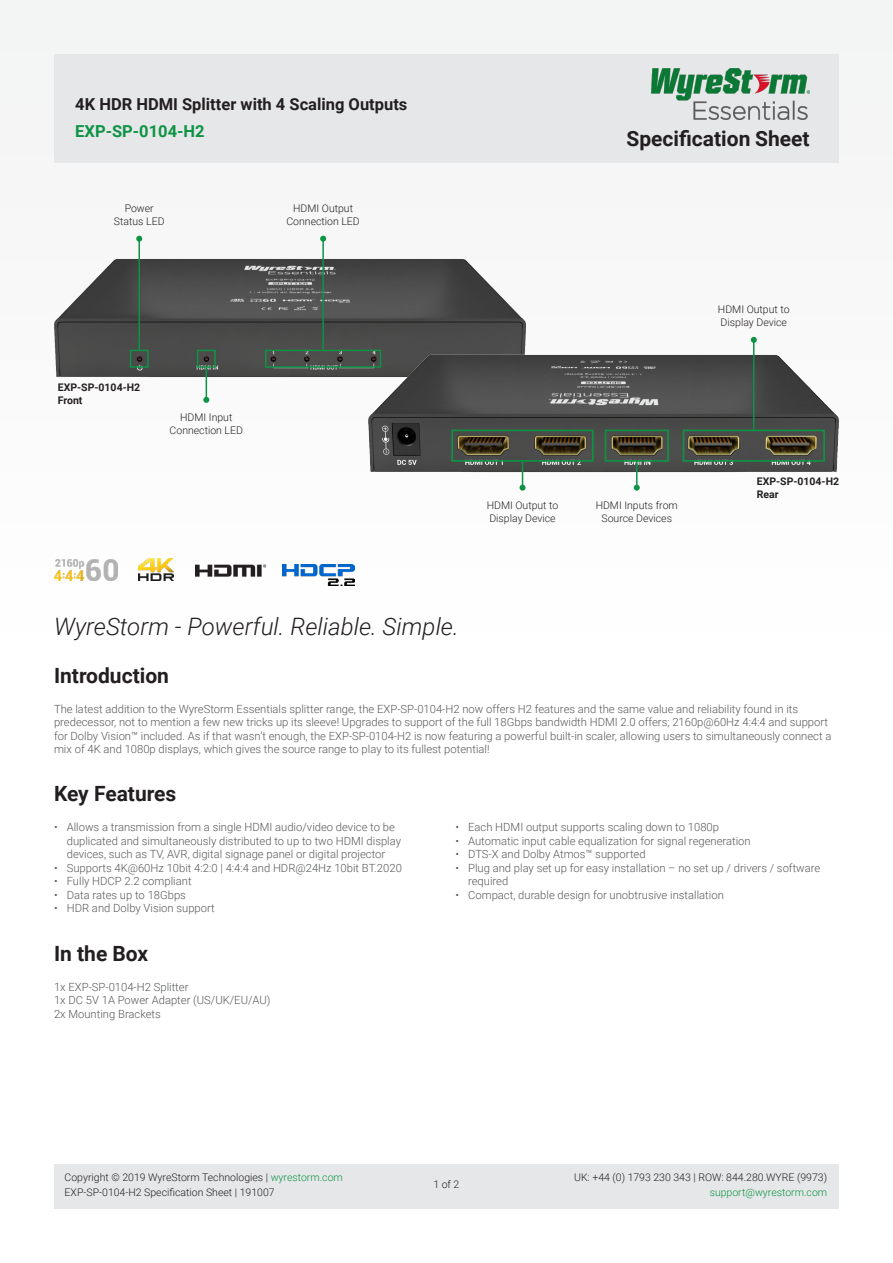
<style>
.page{position:relative;width:893px;height:1263px;background:#fff}
.page>*{position:absolute;margin:0;border:0;box-sizing:border-box;transform-origin:0 0}
.t1{font:italic 300 24px "Roboto";color:#231f20}
.t2{font:700 21px "Roboto";color:#231f20}
.t3{font:700 16.5px "Roboto";color:#231f20}
.t4{font:700 16.5px "Roboto";color:#0d9344}
.t5{font:300 11.25px/13.5px "Roboto";color:#57585a}
.t6{font:300 10.5px/12.6px "Roboto";color:#231f20;text-align:center}
.t7{font:700 10.5px "Roboto";color:#231f20}
.t8{font:300 10.5px "Roboto";color:#0d9344}
.s1{color:#0d9344}
</style>
<div class="page">
<div style="left:0;top:0;width:893px;height:659px;background:#fafafa"></div>
<div style="left:54px;top:54px;width:785px;height:108px;background:#e6e7e9"></div>
<div style="left:54px;top:1164px;width:785px;height:45px;background:#e6e7e9"></div>
<img style="left:652px;top:68px;width:158px;height:51px">
<img style="left:54px;top:259px;width:472px;height:122px">
<img style="left:362px;top:350px;width:477px;height:123px">
<img style="left:282px;top:565px;width:73px;height:20px">
<img style="left:54px;top:559px;width:63px;height:22px">
<img style="left:138px;top:558px;width:36px;height:23px">
<img style="left:195px;top:564px;width:71px;height:13px">
<hr style="left:753px;top:340px;width:1px;height:90px;background:#0d9344">
<svg style="left:751px;top:337px;width:6px;height:6px"></svg>
<svg style="left:519px;top:462px;width:6px;height:29px"></svg>
<svg style="left:634px;top:462px;width:6px;height:29px"></svg>
<div style="left:683px;top:430px;width:142px;height:32px;border:2px solid #0d9344"></div>
<div style="left:451px;top:430px;width:143px;height:32px;border:2px solid #0d9344"></div>
<div style="left:605px;top:430px;width:64px;height:32px;border:2px solid #0d9344"></div>
<div style="left:130px;top:350px;width:19px;height:18px;border:2px solid #0d9344"></div>
<div style="left:265px;top:350px;width:116px;height:18px;border:2px solid #0d9344"></div>
<div style="left:197px;top:350px;width:19px;height:18px;border:2px solid #0d9344"></div>
<hr style="left:138px;top:239px;width:2px;height:111px;background:#0d9344">
<svg style="left:136px;top:236px;width:6px;height:6px"></svg>
<hr style="left:322px;top:239px;width:2px;height:111px;background:#0d9344">
<svg style="left:320px;top:236px;width:6px;height:6px"></svg>
<hr style="left:206px;top:368px;width:1px;height:32px;background:#0d9344">
<svg style="left:203px;top:397px;width:6px;height:6px"></svg>
<p class="t3" style="left:75px;top:92px;width:334px">4K HDR HDMI Splitter with 4 Scaling Outputs</p>
<p class="t4" style="left:75px;top:120px;width:131px">EXP-SP-0104-H2</p>
<p class="t6" style="left:125px;top:202px;width:31px">Power</p>
<p class="t6" style="left:114px;top:215px;width:52px">Status LED</p>
<p class="t6" style="left:286px;top:202px;width:75px">HDMI Output<br>Connection LED</p>
<p class="t7" style="left:58px;top:380px;width:84px">EXP-SP-0104-H2</p>
<p class="t7" style="left:58px;top:393px;width:26px">Front</p>
<p class="t6" style="left:170px;top:411px;width:75px">HDMI Input<br>Connection LED</p>
<p class="t2" style="left:627px;top:124px;width:185px">Specification Sheet</p>
<p class="t6" style="left:718px;top:303px;width:73px;text-align:left">HDMI Output to<br>Display Device</p>
<p class="t6" style="left:487px;top:499px;width:73px;text-align:left">HDMI Output to<br>Display Device</p>
<p class="t6" style="left:596px;top:499px;width:84px">HDMI Inputs from<br>Source Devices</p>
<p class="t7" style="left:757px;top:474px;width:84px">EXP-SP-0104-H2</p>
<p class="t7" style="left:757px;top:487px;width:23px">Rear</p>
<p class="t1" style="left:54px;top:610px;width:406px">WyreStorm - Powerful. Reliable. Simple.</p>
<p class="t2" style="left:54px;top:661px;width:116px">Introduction</p>
<p class="t5" style="left:54px;top:701px;width:779px">The latest addition to the WyreStorm Essentials splitter range, the EXP-SP-0104-H2 now offers H2 features and the same value and reliability found in its predecessor, not to mention a few new tricks up its sleeve! Upgrades to support of the full 18Gbps bandwidth HDMI 2.0 offers; 2160p@60Hz 4:4:4 and support for Dolby Vision™ included. As if that wasn’t enough, the EXP-SP-0104-H2 is now featuring a powerful built-in scaler, allowing users to simultaneously connect a mix of 4K and 1080p displays, which gives the source range to play to its fullest potential!</p>
<p class="t2" style="left:54px;top:778px;width:124px">Key Features</p>
<p class="t5" style="left:67px;top:820px;width:336px;text-indent:-13px">• Allows a transmission from a single HDMI audio/video device to be duplicated and simultaneously distributed to up to two HDMI display devices, such as TV, AVR, digital signage panel or digital projector</p>
<p class="t5" style="left:54px;top:861px;width:349px">• Supports 4K@60Hz 10bit 4:2:0 | 4:4:4 and HDR@24Hz 10bit BT.2020</p>
<p class="t5" style="left:54px;top:874px;width:139px">• Fully HDCP 2.2 compliant</p>
<p class="t5" style="left:54px;top:888px;width:133px">• Data rates up to 18Gbps</p>
<p class="t5" style="left:54px;top:901px;width:162px">• HDR and Dolby Vision support</p>
<p class="t2" style="left:54px;top:939px;width:96px">In the Box</p>
<p class="t5" style="left:54px;top:979px;width:136px">1x EXP-SP-0104-H2 Splitter</p>
<p class="t5" style="left:54px;top:993px;width:218px">1x DC 5V 1A Power Adapter (US/UK/EU/AU)</p>
<p class="t5" style="left:54px;top:1006px;width:108px">2x Mounting Brackets</p>
<p class="t5" style="left:455px;top:820px;width:265px">• Each HDMI output supports scaling down to 1080p</p>
<p class="t5" style="left:455px;top:834px;width:297px">• Automatic input cable equalization for signal regeneration</p>
<p class="t5" style="left:455px;top:847px;width:192px">• DTS-X and Dolby Atmos™ supported</p>
<p class="t5" style="left:468px;top:861px;width:354px;text-indent:-13px">• Plug and play set up for easy installation – no set up / drivers / software required</p>
<p class="t5" style="left:455px;top:888px;width:270px">• Compact, durable design for unobtrusive installation</p>
<p class="t6" style="left:65px;top:1170px;width:280px">Copyright © 2019 WyreStorm Technologies | <span class="s1">wyrestorm.com</span></p>
<p class="t6" style="left:65px;top:1185px;width:211px">EXP-SP-0104-H2 Specification Sheet | 191007</p>
<p class="t6" style="left:433px;top:1178px;width:27px">1 of 2</p>
<p class="t6" style="left:574px;top:1170px;width:255px">UK: +44 (0) 1793 230 343 | ROW: 844.280.WYRE (9973)</p>
<p class="t8" style="left:710px;top:1185px;width:119px">support@wyrestorm.com</p>
</div>
